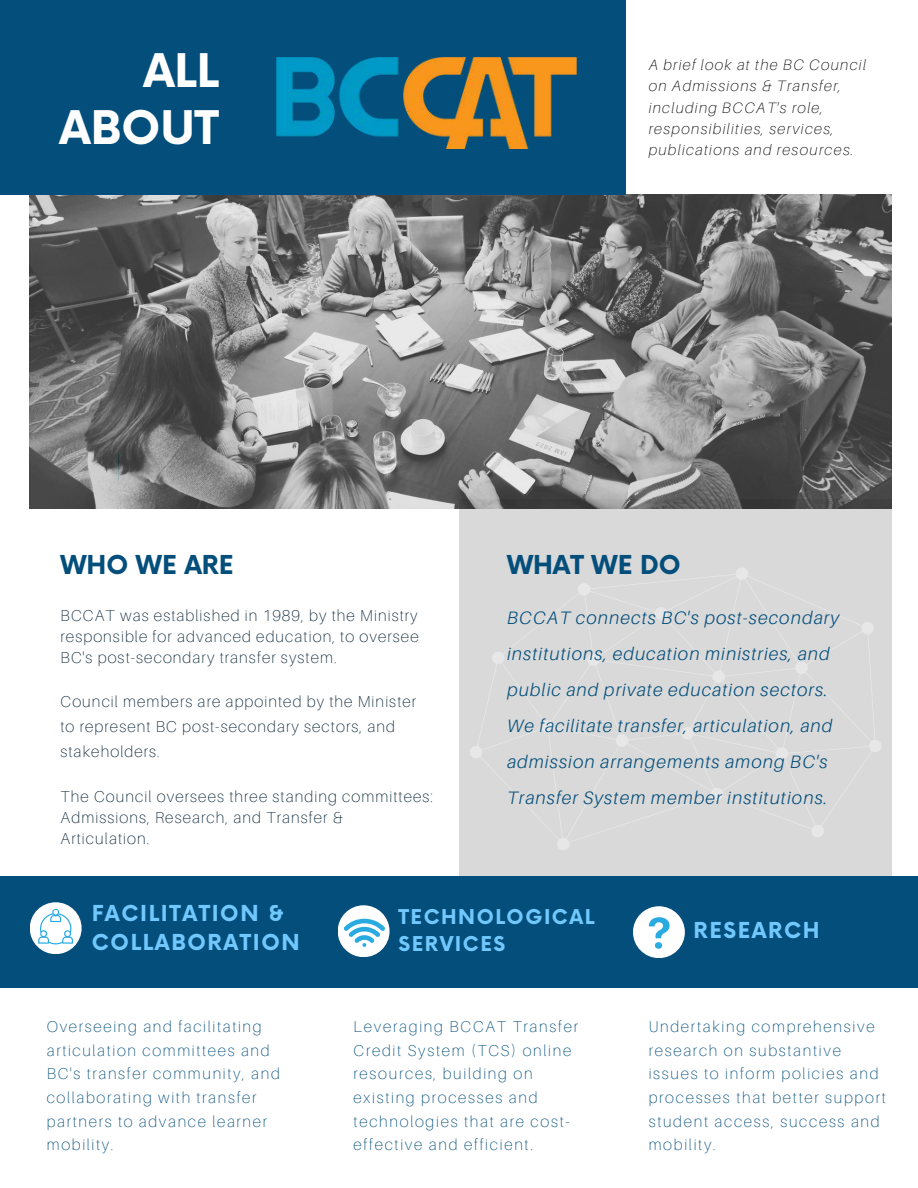
<style>
.page{position:relative;width:918px;height:1188px;background:#fff}
.page>*{position:absolute;margin:0;border:0;box-sizing:border-box;transform-origin:0 0}
.t1{font:700 45.15px "Now";color:#fff}
.t2{font:700 25.35px "Now";color:#034e7b}
.t3{font:700 21.45px/29.2px "Now";letter-spacing:.075em;color:#71c8fd}
.t4{font:700 19.95px "Now";letter-spacing:.075em;color:#71c8fd}
.t5{font:italic 300 18px/36px "Aileron";letter-spacing:.06em;color:#034e7b}
.t6{font:100 15.75px/23.7px "Aileron";letter-spacing:.11em;color:#034e7b}
.t7{font:100 15.75px/21.3px "Aileron";letter-spacing:.07em;color:#062133}
.t8{font:italic 100 15px/21.3px "Aileron";letter-spacing:.09em;color:#000}
</style>
<div class="page">
<div style="left:459px;top:500px;width:433px;height:376px;background:#d9d9d9"></div>
<img style="left:30px;top:194px;width:862px;height:314px">
<div style="left:0;top:876px;width:918px;height:111px;background:#034e7b"></div>
<div style="left:0;top:0;width:625px;height:194px;background:#034e7b"></div>
<img style="left:276px;top:57px;width:300px;height:91px">
<div style="left:633px;top:906px;width:52px;height:52px;background:#fff;border-radius:50%"></div>
<svg style="left:649px;top:917px;width:21px;height:32px"></svg>
<div style="left:338px;top:905px;width:52px;height:52px;background:#fff;border-radius:50%"></div>
<svg style="left:344px;top:919px;width:41px;height:28px"></svg>
<div style="left:30px;top:902px;width:52px;height:52px;background:#fff;border-radius:50%"></div>
<svg style="left:38px;top:909px;width:35px;height:35px"></svg>
<svg style="left:470px;top:568px;width:411px;height:282px"></svg>
<p class="t1" style="left:143px;top:47px;width:77px">ALL</p>
<p class="t1" style="left:60px;top:103px;width:161px">ABOUT</p>
<p class="t8" style="left:649px;top:54px;width:219px">A brief look at the BC Council on Admissions &amp; Transfer, including BCCAT's role, responsibilities, services, publications and resources.</p>
<p class="t2" style="left:60px;top:551px;width:175px">WHO WE ARE</p>
<p class="t7" style="left:60px;top:604px;width:360px;text-align:justify">BCCAT was established in 1989, by the Ministry responsible for advanced education, to oversee BC's post-secondary transfer system.</p>
<p class="t7" style="left:60px;top:689px;width:357px;line-height:24.8px">Council members are appointed by the Minister to represent BC post-secondary sectors, and stakeholders.</p>
<p class="t7" style="left:60px;top:785px;width:374px">The Council oversees three standing committees:<br>Admissions, Research, and Transfer &amp;<br>Articulation.</p>
<p class="t2" style="left:507px;top:551px;width:175px">WHAT WE DO</p>
<p class="t5" style="left:507px;top:599px;width:334px">BCCAT connects BC's post-secondary institutions, education ministries, and public and private education sectors.</p>
<p class="t5" style="left:507px;top:707px;width:327px">We facilitate transfer, articulation, and admission arrangements among BC's<br>Transfer System member institutions.</p>
<p class="t3" style="left:92px;top:900px;width:209px">FACILITATION &amp;<br>COLLABORATION</p>
<p class="t6" style="left:47px;top:1014px;width:224px">Overseeing and facilitating articulation committees and</p>
<p class="t6" style="left:47px;top:1062px;width:235px">BC's transfer community, and collaborating with transfer partners to advance learner mobility.</p>
<p class="t4" style="left:399px;top:906px;width:197px">TECHNOLOGICAL</p>
<p class="t4" style="left:399px;top:933px;width:108px">SERVICES</p>
<p class="t6" style="left:354px;top:1014px;width:226px">Leveraging BCCAT Transfer<br>Credit System (TCS) online resources, building on existing processes and technologies that are cost&shy;effective and efficient.</p>
<p class="t3" style="left:693px;top:917px;width:128px">RESEARCH</p>
<p class="t6" style="left:649px;top:1014px;width:239px">Undertaking comprehensive research on substantive issues to inform policies and processes that better support student access, success and mobility.</p>
</div>
